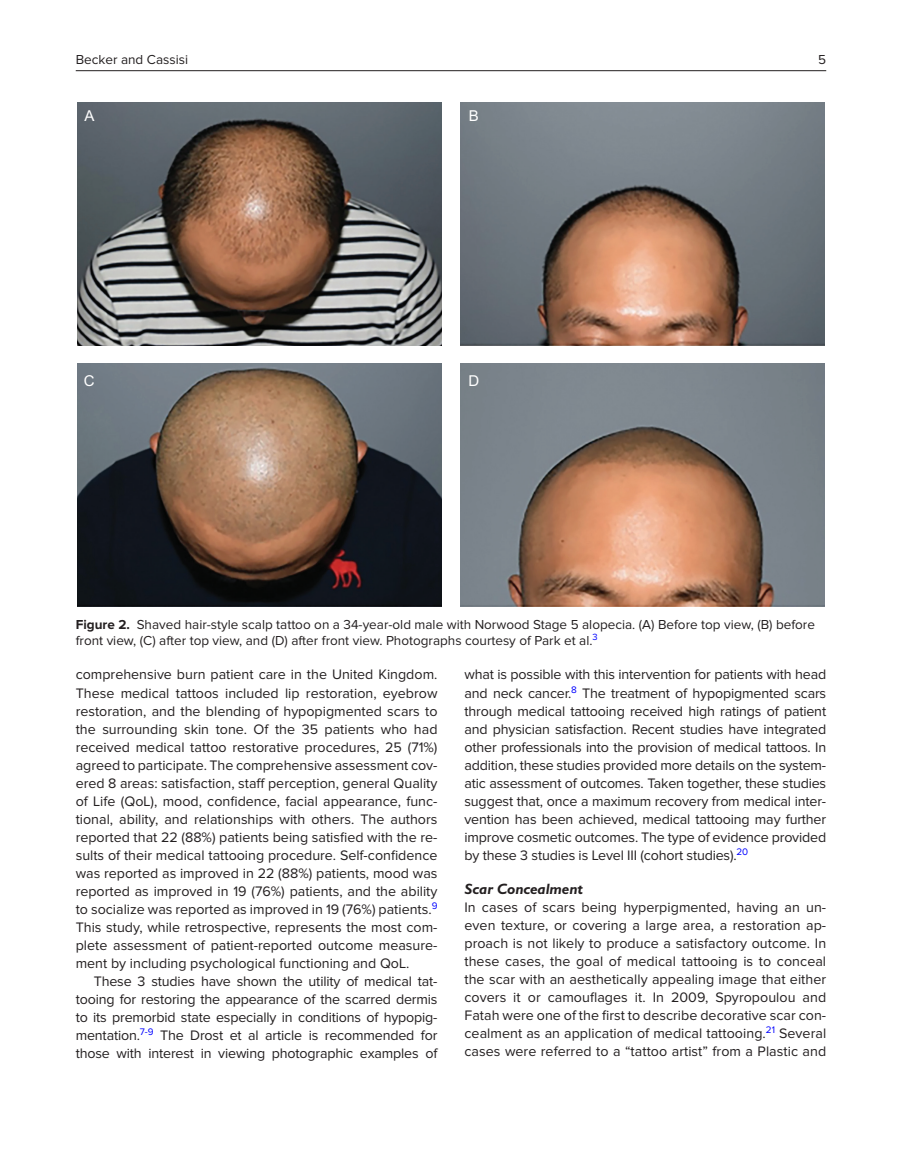
<style>
.page{position:relative;width:902px;height:1174px;background:#fff}
.page>*{position:absolute;margin:0;border:0;box-sizing:border-box;transform-origin:0 0}
.HeadC{font:italic 700 15px "Gill Sans MT Std";color:#231f20}
.graphic{font:15px "Arial";color:#fff}
.TextInd{font:14.25px/18px "Proxima Nova";letter-spacing:-.01em;color:#231f20;text-align:justify}
.Text{font:14.25px/18px "Proxima Nova";letter-spacing:.005em;color:#231f20;text-align:justify}
.FigCapt{font:13.5px/15.8px "Proxima Nova";color:#231f20}
.s1{font-weight:700}
</style>
<div class="page">
<hr style="left:76px;top:70px;width:750px;height:1px;background:#231f20">
<img style="left:77px;top:102px;width:365px;height:243px">
<img style="left:460px;top:102px;width:364px;height:243px">
<img style="left:77px;top:363px;width:365px;height:243px">
<img style="left:460px;top:363px;width:364px;height:243px">
<p class="FigCapt" style="left:76px;top:52px;width:114px">Becker and Cassisi</p>
<p class="FigCapt" style="left:818px;top:52px;width:9px">5</p>
<p class="graphic" style="left:85px;top:105px;width:12px">A</p>
<p class="graphic" style="left:469px;top:105px;width:12px">B</p>
<p class="graphic" style="left:84px;top:371px;width:12px">C</p>
<p class="graphic" style="left:468px;top:371px;width:12px">D</p>
<p class="FigCapt" style="left:76px;top:617px;width:740px"><span class="s1">Figure 2.</span> Shaved hair-style scalp tattoo on a 34-year-old male with Norwood Stage 5 alopecia. (A) Before top view, (B) before front view, (C) after top view, and (D) after front view. Photographs courtesy of Park et al.<sup>3</sup></p>
<p class="TextInd" style="left:76px;top:666px;width:363px">comprehensive burn patient care in the United Kingdom.<br>These medical tattoos included lip restoration, eyebrow restoration, and the blending of hypopigmented scars to the surrounding skin tone. Of the 35 patients who had received medical tattoo restorative procedures, 25 (71%) agreed to participate. The comprehensive assessment cov&shy;ered 8 areas: satisfaction, staff perception, general Quality of Life (QoL), mood, confidence, facial appearance, func&shy;tional, ability, and relationships with others. The authors reported that 22 (88%) patients being satisfied with the re&shy;sults of their medical tattooing procedure. Self-confidence was reported as improved in 22 (88%) patients, mood was reported as improved in 19 (76%) patients, and the ability to socialize was reported as improved in 19 (76%) patients.<sup>9<br></sup>This study, while retrospective, represents the most com&shy;plete assessment of patient-reported outcome measure&shy;ment by including psychological functioning and QoL.</p>
<p class="TextInd" style="left:76px;top:972px;width:363px;text-indent:18px">These 3 studies have shown the utility of medical tat&shy;tooing for restoring the appearance of the scarred dermis to its premorbid state especially in conditions of hypopig&shy;mentation.<sup>7-9</sup> The Drost et al article is recommended for those with interest in viewing photographic examples of</p>
<p class="TextInd" style="left:464px;top:666px;width:363px">what is possible with this intervention for patients with head and neck cancer.<sup>8</sup> The treatment of hypopigmented scars through medical tattooing received high ratings of patient and physician satisfaction. Recent studies have integrated other professionals into the provision of medical tattoos. In addition, these studies provided more details on the system&shy;atic assessment of outcomes. Taken together, these studies suggest that, once a maximum recovery from medical inter&shy;vention has been achieved, medical tattooing may further improve cosmetic outcomes. The type of evidence provided by these 3 studies is Level III (cohort studies).<sup>20</sup></p>
<p class="HeadC" style="left:464px;top:879px;width:120px">Scar Concealment</p>
<p class="Text" style="left:464px;top:899px;width:363px">In cases of scars being hyperpigmented, having an un&shy;even texture, or covering a large area, a restoration ap&shy;proach is not likely to produce a satisfactory outcome. In these cases, the goal of medical tattooing is to conceal the scar with an aesthetically appealing image that either covers it or camouflages it. In 2009, Spyropoulou and Fatah were one of the first to describe decorative scar con&shy;cealment as an application of medical tattooing.<sup>21</sup> Several cases were referred to a “tattoo artist” from a Plastic and</p>
</div>
